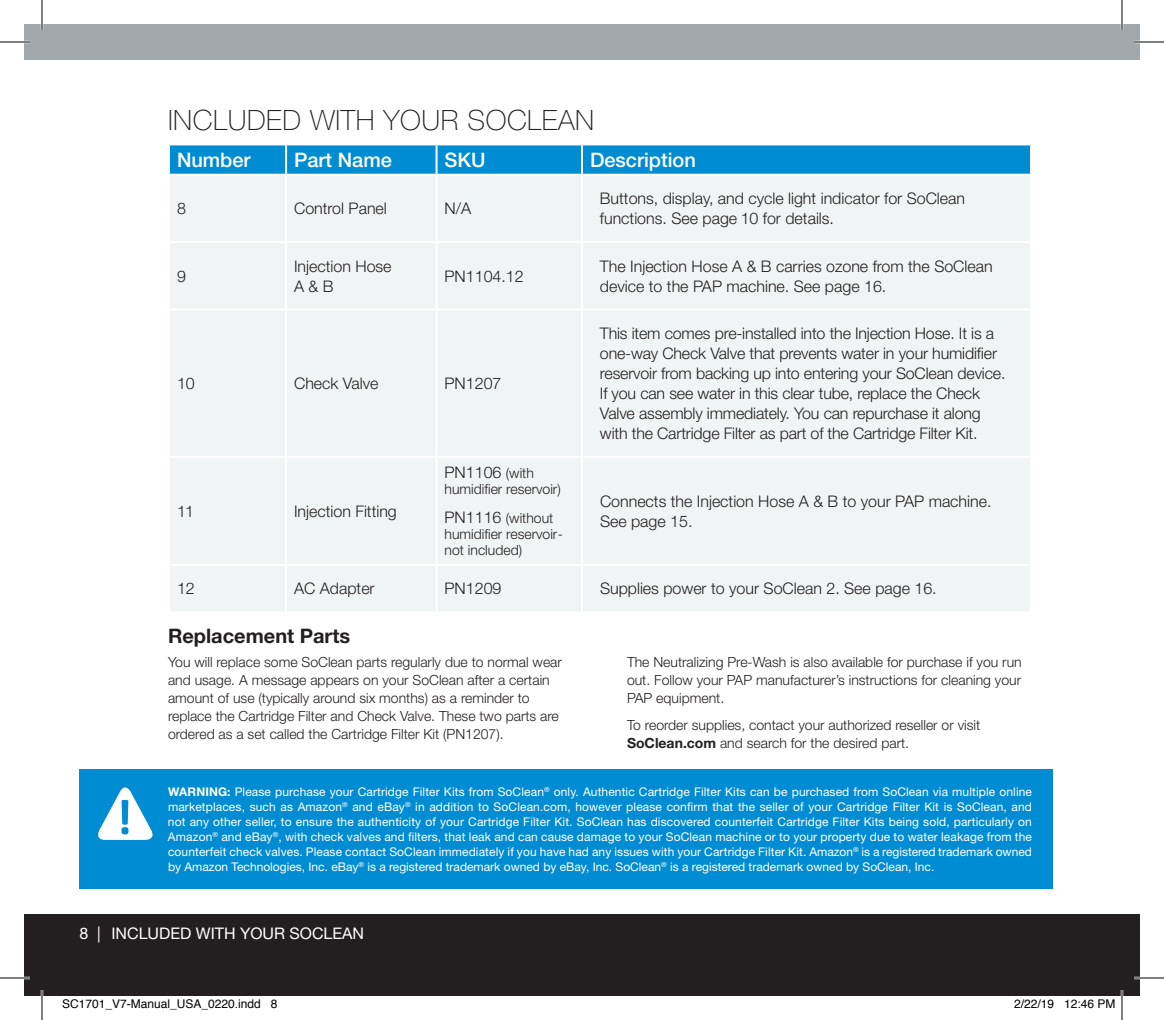
<style>
.page{position:relative;width:1164px;height:1020px;background:#fff}
.page>*{position:absolute;margin:0;border:0;box-sizing:border-box;transform-origin:0 0}
.t1{font:100 28px "Helvetica Neue LT Std";letter-spacing:.02em;color:#231f20}
.t2{font:500 20px "Helvetica Neue LT Std";color:#fff}
.t3{font:700 20px "Helvetica Neue LT Std";color:#231f20}
.t4{font:300 16px/20px "Helvetica Neue LT Std";color:#231f20}
.t5{font:16px "Helvetica Neue LT Std";color:#fff}
.t6{font:300 14px/18px "Helvetica Neue LT Std";color:#231f20}
.t7{font:12px/15px "Helvetica Neue LT Std";color:#fff;text-align:justify}
.t8{font:12px "Helvetica";color:#000}
.s1{font-size:14px}
.s2{font-size:16px}
.s3{font-weight:700}
</style>
<div class="page">
<div style="left:24px;top:915px;width:1116px;height:81px;background:#231f20"></div>
<div style="left:24px;top:24px;width:1116px;height:35px;background:#a1a9ac"></div>
<div style="left:79px;top:769px;width:974px;height:120px;background:#008cd2"></div>
<div style="left:170px;top:145px;width:860px;height:29px;background:#008cd2"></div>
<div style="left:170px;top:176px;width:860px;height:435px;background:#f1f4f4"></div>
<hr style="left:285px;top:176px;width:2px;height:65px;background:#fff">
<hr style="left:436px;top:176px;width:2px;height:65px;background:#fff">
<hr style="left:581px;top:176px;width:2px;height:65px;background:#fff">
<hr style="left:285px;top:145px;width:2px;height:29px;background:#fff">
<hr style="left:436px;top:145px;width:2px;height:29px;background:#fff">
<hr style="left:581px;top:145px;width:2px;height:29px;background:#fff">
<hr style="left:168px;top:241px;width:118px;height:2px;background:#fff">
<hr style="left:286px;top:241px;width:151px;height:2px;background:#fff">
<hr style="left:285px;top:243px;width:2px;height:66px;background:#fff">
<hr style="left:437px;top:241px;width:145px;height:2px;background:#fff">
<hr style="left:436px;top:243px;width:2px;height:66px;background:#fff">
<hr style="left:582px;top:241px;width:450px;height:2px;background:#fff">
<hr style="left:581px;top:243px;width:2px;height:66px;background:#fff">
<hr style="left:168px;top:309px;width:118px;height:2px;background:#fff">
<hr style="left:286px;top:309px;width:151px;height:2px;background:#fff">
<hr style="left:285px;top:311px;width:2px;height:145px;background:#fff">
<hr style="left:437px;top:309px;width:145px;height:2px;background:#fff">
<hr style="left:436px;top:311px;width:2px;height:145px;background:#fff">
<hr style="left:582px;top:309px;width:450px;height:2px;background:#fff">
<hr style="left:581px;top:311px;width:2px;height:145px;background:#fff">
<hr style="left:168px;top:456px;width:118px;height:2px;background:#fff">
<hr style="left:286px;top:456px;width:151px;height:2px;background:#fff">
<hr style="left:285px;top:458px;width:2px;height:106px;background:#fff">
<hr style="left:437px;top:456px;width:145px;height:2px;background:#fff">
<hr style="left:436px;top:458px;width:2px;height:106px;background:#fff">
<hr style="left:582px;top:456px;width:450px;height:2px;background:#fff">
<hr style="left:581px;top:458px;width:2px;height:106px;background:#fff">
<hr style="left:168px;top:564px;width:118px;height:2px;background:#fff">
<hr style="left:286px;top:564px;width:151px;height:2px;background:#fff">
<hr style="left:285px;top:566px;width:2px;height:45px;background:#fff">
<hr style="left:437px;top:564px;width:145px;height:2px;background:#fff">
<hr style="left:436px;top:566px;width:2px;height:45px;background:#fff">
<hr style="left:582px;top:564px;width:450px;height:2px;background:#fff">
<hr style="left:581px;top:566px;width:2px;height:45px;background:#fff">
<svg style="left:98px;top:787px;width:55px;height:53px"></svg>
<hr style="left:0;top:41px;width:30px;height:2px;background:#fff">
<hr style="left:1134px;top:41px;width:30px;height:2px;background:#fff">
<hr style="left:0;top:977px;width:30px;height:2px;background:#fff">
<hr style="left:1134px;top:977px;width:30px;height:2px;background:#fff">
<hr style="left:41px;top:0;width:2px;height:30px;background:#fff">
<hr style="left:41px;top:990px;width:2px;height:30px;background:#fff">
<hr style="left:1121px;top:0;width:2px;height:30px;background:#fff">
<hr style="left:1121px;top:990px;width:2px;height:30px;background:#fff">
<hr style="left:0;top:42px;width:30px;height:1px;background:#000">
<hr style="left:1134px;top:42px;width:30px;height:1px;background:#000">
<hr style="left:0;top:978px;width:30px;height:1px;background:#000">
<hr style="left:1134px;top:978px;width:30px;height:1px;background:#000">
<hr style="left:42px;top:0;width:1px;height:30px;background:#000">
<hr style="left:42px;top:990px;width:1px;height:30px;background:#000">
<hr style="left:1122px;top:0;width:1px;height:30px;background:#000">
<hr style="left:1122px;top:990px;width:1px;height:30px;background:#000">
<h1 class="t1" style="left:168px;top:104px;width:428px">INCLUDED WITH YOUR SOCLEAN</h1>
<h2 class="t2" style="left:177px;top:148px;width:75px">Number</h2>
<h2 class="t2" style="left:294px;top:148px;width:99px">Part Name</h2>
<h2 class="t2" style="left:445px;top:148px;width:43px">SKU</h2>
<h2 class="t2" style="left:590px;top:148px;width:107px">Description</h2>
<h3 class="t4" style="left:177px;top:198px;width:10px">8</h3>
<h3 class="t4" style="left:294px;top:198px;width:94px">Control Panel</h3>
<h3 class="t4" style="left:445px;top:198px;width:28px">N/A</h3>
<h3 class="t4" style="left:600px;top:188px;width:367px">Buttons, display, and cycle light indicator for SoClean functions. See page 10 for details.</h3>
<h3 class="t4" style="left:177px;top:266px;width:10px">9</h3>
<h3 class="t4" style="left:294px;top:256px;width:99px">Injection Hose<br>A &amp; B</h3>
<h3 class="t4" style="left:445px;top:266px;width:81px">PN1104.12</h3>
<h3 class="t4" style="left:600px;top:256px;width:394px">The Injection Hose A &amp; B carries ozone from the SoClean device to the PAP machine. See page 16.</h3>
<h3 class="t4" style="left:177px;top:373px;width:19px">10</h3>
<h3 class="t4" style="left:294px;top:373px;width:86px">Check Valve</h3>
<h3 class="t4" style="left:445px;top:373px;width:58px">PN1207</h3>
<h3 class="t4" style="left:177px;top:501px;width:19px">11</h3>
<h3 class="t4" style="left:294px;top:501px;width:104px">Injection Fitting</h3>
<h3 class="t4" style="left:445px;top:462px;width:91px">PN1106 <span class="s1">(with</span></h3>
<p class="t6" style="left:445px;top:474px;width:118px;line-height:29px">humidifier reservoir)<br><span class="s2">PN1116</span> (without</p>
<p class="t6" style="left:445px;top:526px;width:120px;line-height:16px">humidifier reservoir&shy;not included)</p>
<p class="t4" style="left:600px;top:323px;width:407px">This item comes pre-installed into the Injection Hose. It is a one-way Check Valve that prevents water in your humidifier reservoir from backing up into entering your SoClean device.<br>If you can see water in this clear tube, replace the Check Valve assembly immediately. You can repurchase it along with the Cartridge Filter as part of the Cartridge Filter Kit.</p>
<h3 class="t4" style="left:600px;top:491px;width:393px">Connects the Injection Hose A &amp; B to your PAP machine.<br>See page 15.</h3>
<h3 class="t4" style="left:177px;top:578px;width:19px">12</h3>
<h3 class="t4" style="left:294px;top:578px;width:82px">AC Adapter</h3>
<h3 class="t4" style="left:445px;top:578px;width:58px">PN1209</h3>
<h3 class="t4" style="left:600px;top:578px;width:338px">Supplies power to your SoClean 2. See page 16.</h3>
<h2 class="t3" style="left:168px;top:623px;width:184px">Replacement Parts</h2>
<p class="t6" style="left:168px;top:653px;width:395px">You will replace some SoClean parts regularly due to normal wear and usage. A message appears on your SoClean after a certain amount of use (typically around six months) as a reminder to replace the Cartridge Filter and Check Valve. These two parts are ordered as a set called the Cartridge Filter Kit (PN1207).</p>
<p class="t6" style="left:627px;top:653px;width:396px;text-align:justify">The Neutralizing Pre-Wash is also available for purchase if you run out. Follow your PAP manufacturer’s instructions for cleaning your PAP equipment.</p>
<p class="t6" style="left:627px;top:716px;width:355px">To reorder supplies, contact your authorized reseller or visit<br><span class="s3">SoClean.com</span> and search for the desired part.</p>
<p class="t7" style="left:168px;top:784px;width:866px"><span class="s3">WARNING:</span> Please purchase your Cartridge Filter Kits from SoClean<sup>®</sup> only. Authentic Cartridge Filter Kits can be purchased from SoClean via multiple online marketplaces, such as Amazon<sup>®</sup> and eBay<sup>®</sup> in addition to SoClean.com, however please confirm that the seller of your Cartridge Filter Kit is SoClean, and not any other seller, to ensure the authenticity of your Cartridge Filter Kit. SoClean has discovered counterfeit Cartridge Filter Kits being sold, particularly on Amazon<sup>®</sup> and eBay<sup>®</sup>, with check valves and filters, that leak and can cause damage to your SoClean machine or to your property due to water leakage from the counterfeit check valves. Please contact SoClean immediately if you have had any issues with your Cartridge Filter Kit. Amazon<sup>®</sup> is a registered trademark owned by Amazon Technologies, Inc. eBay<sup>®</sup> is a registered trademark owned by eBay, Inc. SoClean<sup>®</sup> is a registered trademark owned by SoClean, Inc.</p>
<h3 class="t5" style="left:79px;top:924px;width:286px">8 | INCLUDED WITH YOUR SOCLEAN</h3>
<p class="t8" style="left:62px;top:995px;width:217px">SC1701_V7-Manual_USA_0220.indd 8</p>
<p class="t8" style="left:1014px;top:995px;width:103px">2/22/19 12:46 PM</p>
</div>
